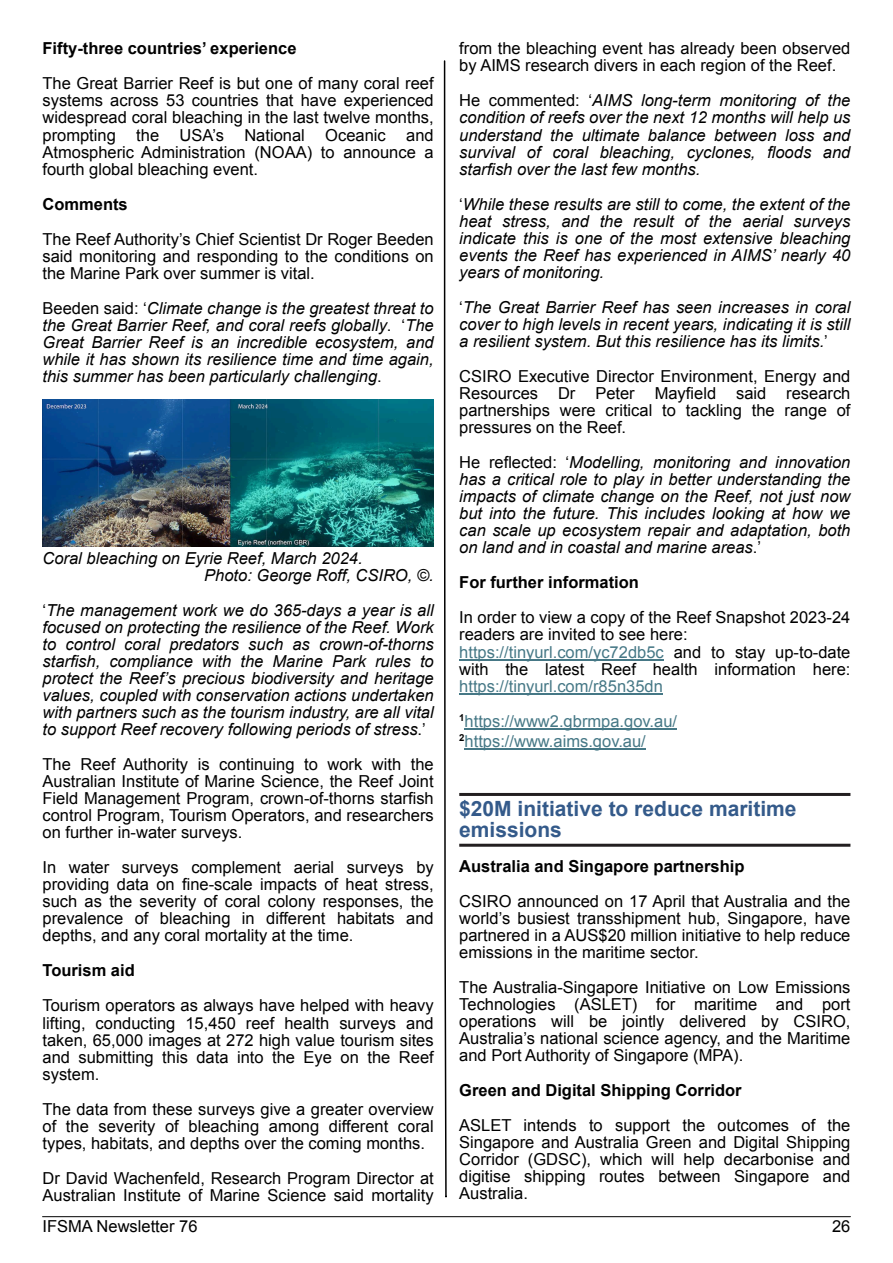
<style>
.page{position:relative;width:893px;height:1263px;background:#fff}
.page>*{position:absolute;margin:0;border:0;box-sizing:border-box;transform-origin:0 0}
.t1{font:700 21px/21px "Arial";color:#345a8a}
.t2{font:16.5px/17.1px "Arial";color:#000;text-align:justify}
.t3{font:italic 16.5px/17.1px "Arial";color:#000;text-align:justify}
.t4{font:700 16.5px "Arial";color:#000}
.t5{font:16.5px/35.1px "Arial";color:#467886}
.s1{font-style:normal}
.s2{color:#467886}
</style>
<div class="page">
<svg style="left:443px;top:60px;width:4px;height:1138px"></svg>
<hr style="left:459px;top:793px;width:391px;height:3px;background:#231f20">
<hr style="left:459px;top:844px;width:391px;height:3px;background:#231f20">
<hr style="left:459px;top:659px;width:205px;height:1px;background:#467886">
<hr style="left:459px;top:693px;width:204px;height:1px;background:#467886">
<hr style="left:465px;top:728px;width:212px;height:2px;background:#467886">
<hr style="left:465px;top:748px;width:181px;height:2px;background:#467886">
<img style="left:43px;top:400px;width:391px;height:146px">
<hr style="left:43px;top:1216px;width:807px;height:1px;background:#000">
<p class="t4" style="left:43px;top:42px;width:256px">Fifty-three countries’ experience</p>
<p class="t2" style="left:43px;top:77px;width:393px">The Great Barrier Reef is but one of many coral reef systems across 53 countries that have experienced widespread coral bleaching in the last twelve months, prompting the USA’s National Oceanic and Atmospheric Administration (NOAA) to announce a fourth global bleaching event.</p>
<p class="t4" style="left:43px;top:198px;width:87px">Comments</p>
<p class="t2" style="left:43px;top:232px;width:393px">The Reef Authority’s Chief Scientist Dr Roger Beeden said monitoring and responding to the conditions on the Marine Park over summer is vital.</p>
<p class="t3" style="left:43px;top:301px;width:393px"><span class="s1">Beeden said: ‘</span>Climate change is the greatest threat to the Great Barrier Reef, and coral reefs globally<span class="s1">. ‘</span>The Great Barrier Reef is an incredible ecosystem, and while it has shown its resilience time and time again, this summer has been particularly challenging<span class="s1">.</span></p>
<p class="t3" style="left:204px;top:551px;width:231px;text-indent:-162px">Coral bleaching on Eyrie Reef, March 2024.<br>Photo: George Roff, CSIRO, ©.</p>
<p class="t3" style="left:43px;top:603px;width:393px"><span class="s1">‘</span>The management work we do 365-days a year is all focused on protecting the resilience of the Reef. Work to control coral predators such as crown-of-thorns starfish, compliance with the Marine Park rules to protect the Reef’s precious biodiversity and heritage values, coupled with conservation actions undertaken with partners such as the tourism industry, are all vital to support Reef recovery following periods of stress<span class="s1">.’</span></p>
<p class="t2" style="left:43px;top:757px;width:393px">The Reef Authority is continuing to work with the Australian Institute of Marine Science, the Reef Joint Field Management Program, crown-of-thorns starfish control Program, Tourism Operators, and researchers on further in-water surveys.</p>
<p class="t2" style="left:43px;top:860px;width:393px">In water surveys complement aerial surveys by providing data on fine-scale impacts of heat stress, such as the severity of coral colony responses, the prevalence of bleaching in different habitats and depths, and any coral mortality at the time.</p>
<p class="t4" style="left:43px;top:964px;width:94px">Tourism aid</p>
<p class="t2" style="left:43px;top:999px;width:393px">Tourism operators as always have helped with heavy lifting, conducting 15,450 reef health surveys and taken, 65,000 images at 272 high value tourism sites and submitting this data into the Eye on the Reef system.</p>
<p class="t2" style="left:43px;top:1102px;width:393px">The data from these surveys give a greater overview of the severity of bleaching among different coral types, habitats, and depths over the coming months.</p>
<p class="t2" style="left:43px;top:1171px;width:393px">Dr David Wachenfeld, Research Program Director at<br>Australian Institute of Marine Science said mortality</p>
<p class="t2" style="left:459px;top:42px;width:393px">from the bleaching event has already been observed by AIMS research divers in each region of the Reef.</p>
<p class="t3" style="left:459px;top:94px;width:393px"><span class="s1">He commented: ‘</span>AIMS long-term monitoring of the condition of reefs over the next 12 months will help us understand the ultimate balance between loss and survival of coral bleaching, cyclones, floods and starfish over the last few months.</p>
<p class="t3" style="left:459px;top:197px;width:393px"><span class="s1">‘</span>While these results are still to come, the extent of the heat stress, and the result of the aerial surveys indicate this is one of the most extensive bleaching events the Reef has experienced in AIMS’ nearly 40 years of monitoring.</p>
<p class="t3" style="left:459px;top:300px;width:393px"><span class="s1">‘</span>The Great Barrier Reef has seen increases in coral cover to high levels in recent years, indicating it is still a resilient system. But this resilience has its limits.<span class="s1">’</span></p>
<p class="t2" style="left:459px;top:369px;width:393px">CSIRO Executive Director Environment, Energy and Resources Dr Peter Mayfield said research partnerships were critical to tackling the range of pressures on the Reef.</p>
<p class="t3" style="left:459px;top:455px;width:393px"><span class="s1">He reflected: ‘</span>Modelling, monitoring and innovation has a critical role to play in better understanding the impacts of climate change on the Reef, not just now but into the future. This includes looking at how we can scale up ecosystem repair and adaptation, both on land and in coastal and marine areas<span class="s1">.’</span></p>
<p class="t4" style="left:459px;top:576px;width:181px">For further information</p>
<p class="t2" style="left:459px;top:611px;width:393px;text-align:left">In order to view a copy of the Reef Snapshot 2023-24 readers are invited to see here: <span class="s2">https://tinyurl.com/yc72db5c</span> and to stay up-to-date with the latest Reef health information here:</p>
<p class="t5" style="left:459px;top:670px;width:219px">https://tinyurl.com/r85n35dn<br><sup>1</sup>https://www2.gbrmpa.gov.au/</p>
<p class="t5" style="left:459px;top:725px;width:188px"><sup>2</sup>https://www.aims.gov.au/</p>
<p class="t1" style="left:459px;top:800px;width:339px">$20M initiative to reduce maritime emissions</p>
<p class="t4" style="left:459px;top:860px;width:287px">Australia and Singapore partnership</p>
<p class="t2" style="left:459px;top:894px;width:393px">CSIRO announced on 17 April that Australia and the world’s busiest transshipment hub, Singapore, have partnered in a AUS$20 million initiative to help reduce emissions in the maritime sector.</p>
<p class="t2" style="left:459px;top:980px;width:393px">The Australia-Singapore Initiative on Low Emissions Technologies (ASLET) for maritime and port operations will be jointly delivered by CSIRO, Australia’s national science agency, and the Maritime and Port Authority of Singapore (MPA).</p>
<p class="t4" style="left:459px;top:1084px;width:284px">Green and Digital Shipping Corridor</p>
<p class="t2" style="left:459px;top:1118px;width:393px">ASLET intends to support the outcomes of the Singapore and Australia Green and Digital Shipping Corridor (GDSC), which will help decarbonise and digitise shipping routes between Singapore and Australia.</p>
<p class="t2" style="left:43px;top:1219px;width:156px">IFSMA Newsletter 76</p>
<p class="t2" style="left:832px;top:1219px;width:20px">26</p>
</div>
